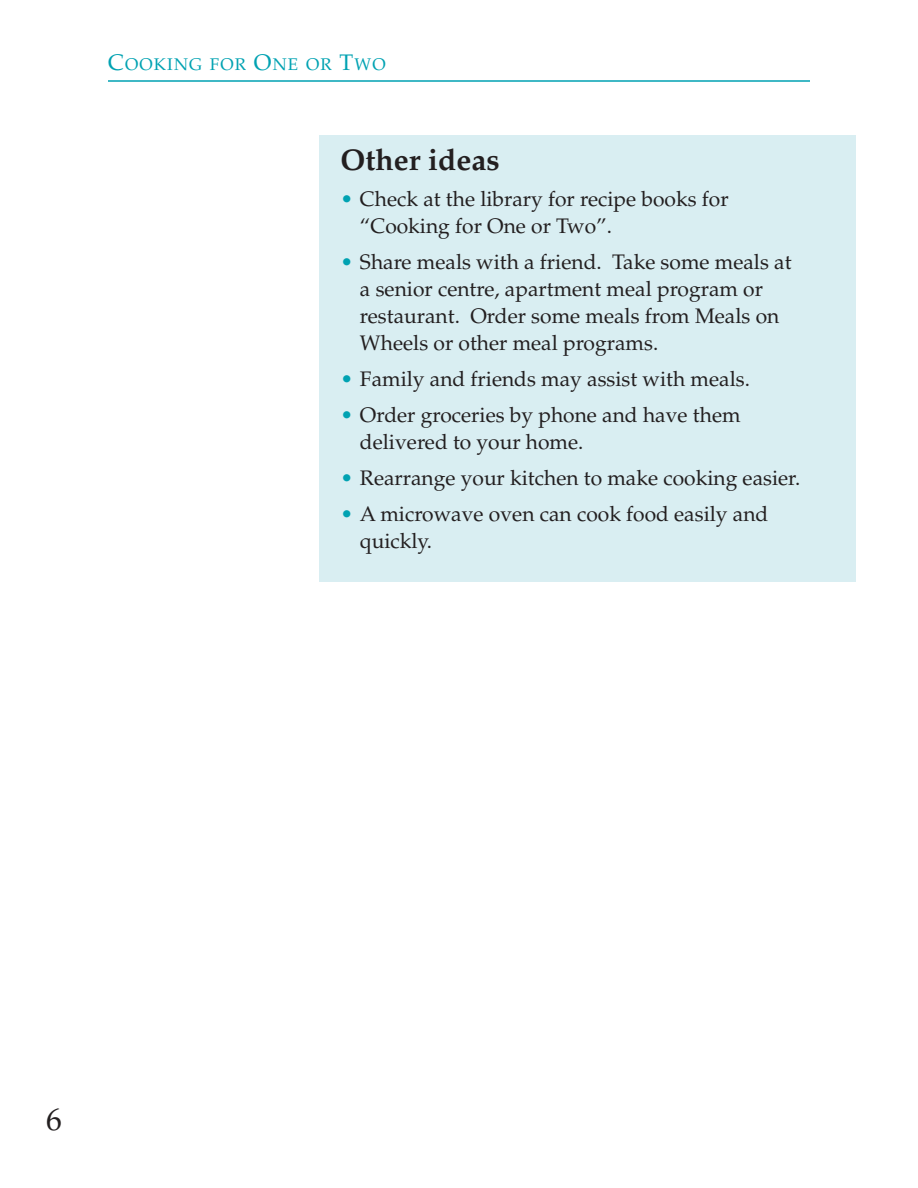
<style>
.page{position:relative;width:918px;height:1188px;background:#fff}
.page>*{position:absolute;margin:0;border:0;box-sizing:border-box;transform-origin:0 0}
.t1{font:31.5px "Palatino";color:#231f20}
.t2{font:700 30px "Palatino";color:#231f20}
.t3{font:21px/27px "Palatino";color:#231f20}
.t4{font:16.8px "Palatino";letter-spacing:.065em;color:#00a2b2}
.s1{font-size:22.5px}
.s2{color:#00a2b2}
</style>
<div class="page">
<hr style="left:108px;top:80px;width:702px;height:2px;background:#00a2b2">
<div style="left:320px;top:135px;width:536px;height:446px;background:#d9eef2"></div>
<p class="t4" style="left:108px;top:58px;width:279px"><span class="s1">C</span>OOKING FOR <span class="s1">O</span>NE OR <span class="s1">T</span>WO</p>
<h2 class="t2" style="left:341px;top:149px;width:161px">Other ideas</h2>
<p class="t3" style="left:360px;top:188px;width:370px;text-indent:-19px"><span class="s2">•</span> Check at the library for recipe books for “Cooking for One or Two”.</p>
<p class="t3" style="left:360px;top:251px;width:433px;text-indent:-19px"><span class="s2">•</span> Share meals with a friend. Take some meals at a senior centre, apartment meal program or restaurant. Order some meals from Meals on Wheels or other meal programs.</p>
<p class="t3" style="left:341px;top:368px;width:411px"><span class="s2">•</span> Family and friends may assist with meals.</p>
<p class="t3" style="left:360px;top:404px;width:382px;text-indent:-19px"><span class="s2">•</span> Order groceries by phone and have them delivered to your home.</p>
<p class="t3" style="left:341px;top:467px;width:461px"><span class="s2">•</span> Rearrange your kitchen to make cooking easier.</p>
<p class="t3" style="left:360px;top:503px;width:410px;text-indent:-19px"><span class="s2">•</span> A microwave oven can cook food easily and quickly.</p>
<h1 class="t1" style="left:46px;top:1107px;width:17px">6</h1>
</div>
